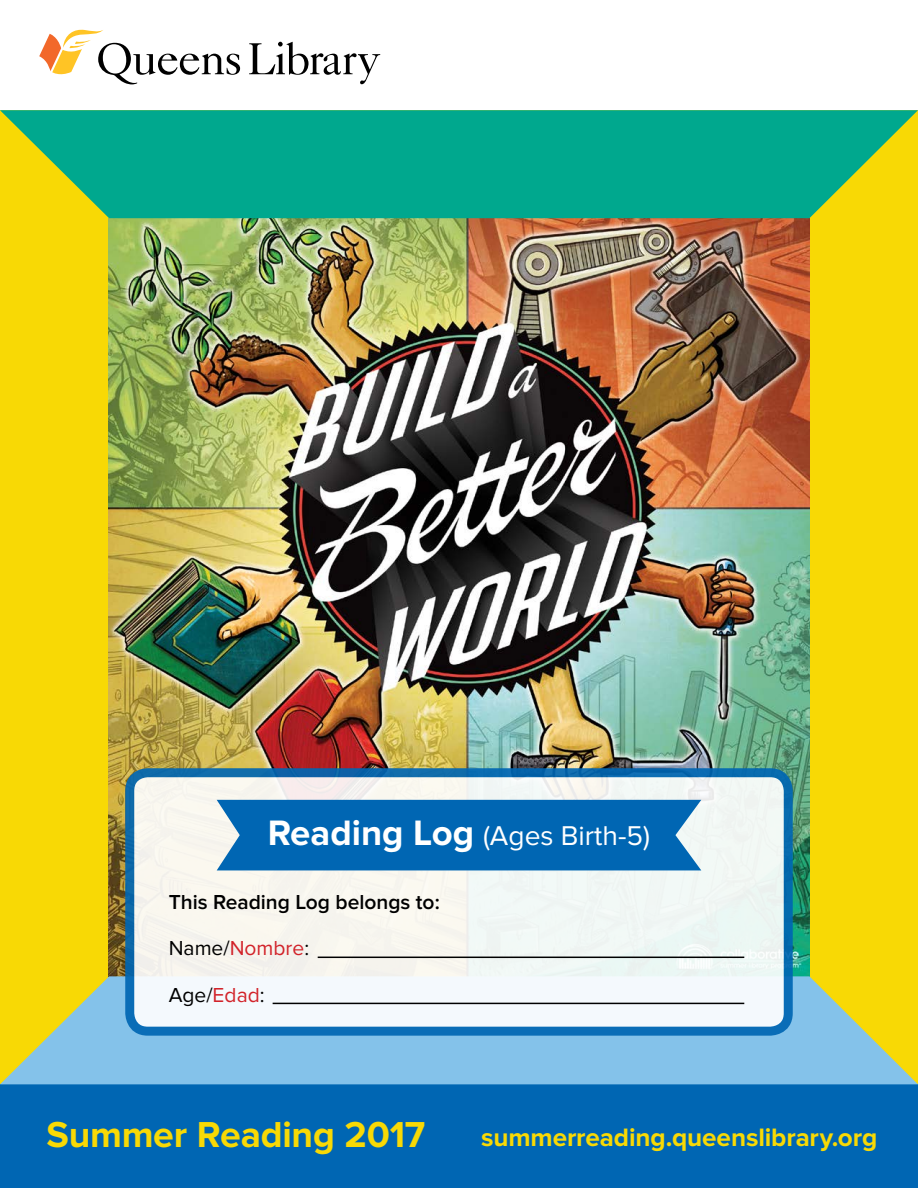
<style>
.page{position:relative;width:918px;height:1188px;background:#fff}
.page>*{position:absolute;margin:0;border:0;box-sizing:border-box;transform-origin:0 0}
.t1{font:700 37.35px "Proxima Nova";letter-spacing:-.005em;color:#f8d905}
.t2{font:28.2px "Proxima Nova";color:#fff}
.t3{font:700 26.1px "Proxima Nova";letter-spacing:-.005em;color:#f8d905}
.t4{font:600 21px "Proxima Nova";color:#000}
.t5{font:21px "Proxima Nova";color:#000}
.s1{font-weight:700;font-size:36.6px}
.s2{color:#d2232a}
</style>
<div class="page">
<div style="left:0;top:110px;width:918px;height:1031px;background:#f8d905"></div>
<img style="left:108px;top:218px;width:702px;height:758px">
<div style="left:0;top:1084px;width:918px;height:104px;background:#0066b3"></div>
<svg style="left:0;top:110px;width:918px;height:108px;background:#1dad7d"></svg>
<svg style="left:0;top:976px;width:918px;height:108px;fill:#84c2ea"></svg>
<svg style="left:249px;top:42px;width:131px;height:42px"></svg>
<svg style="left:39px;top:29px;width:201px;height:55px"></svg>
<div style="left:130px;top:773px;width:658px;height:258px;background:#f4f8f3;border-radius:18px"></div>
<div style="left:125px;top:768px;width:668px;height:268px;border:9px solid #0066b3;border-radius:18px"></div>
<div style="left:217px;top:800px;width:484px;height:70px;background:#0066b3"></div>
<hr style="left:318px;top:957px;width:426px;height:1px;background:#000">
<hr style="left:273px;top:1003px;width:471px;height:1px;background:#000">
<p class="t2" style="left:268px;top:820px;width:384px"><span class="s1">Reading Log</span> (Ages Birth-5)</p>
<p class="t4" style="left:169px;top:890px;width:273px">This Reading Log belongs to:</p>
<p class="t5" style="left:169px;top:936px;width:142px">Name/<span class="s2">Nombre</span>:</p>
<p class="t5" style="left:169px;top:983px;width:97px">Age/<span class="s2">Edad</span>:</p>
<h1 class="t1" style="left:46px;top:1113px;width:380px">Summer Reading 2017</h1>
<p class="t3" style="left:481px;top:1122px;width:398px">summerreading.queenslibrary.org</p>
</div>
